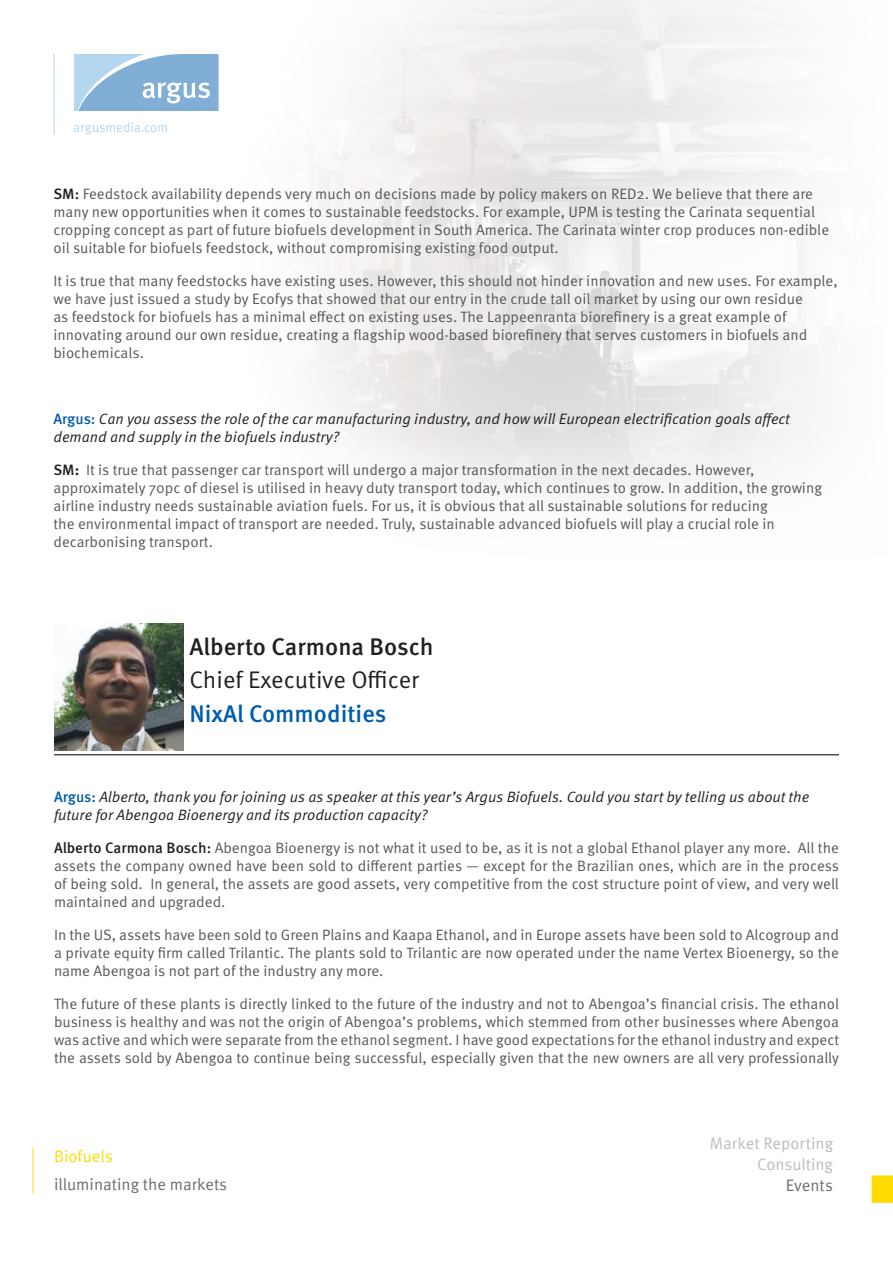
<style>
.page{position:relative;width:893px;height:1263px;background:#fff}
.page>*{position:absolute;margin:0;border:0;box-sizing:border-box;transform-origin:0 0}
.t1{font:24px/33px "Meta Pro Norm";color:#231f20}
.Contact_details{font:16.5px "Meta Pro Norm";color:#6c6d70}
.t2{font:16.5px "Meta Pro Norm";letter-spacing:-.005em;color:#bcbdc0}
.t3{font:16.5px "Meta Pro Norm";letter-spacing:-.005em;color:#ffdc01}
.t4{font:15px/18px "Meta Pro Norm";color:#57585a}
.t5{font:15px/18px "Meta Pro Norm Ita";color:#231f20}
.s1{font-family:"Meta Pro";font-weight:500;color:#231f20}
.s2{font-family:"Meta Pro";font-weight:500;color:#005daa}
.s3{font-family:"Meta Pro";font-weight:700;color:#231f20}
.s4{font-family:"Meta Pro";font-weight:500}
.s5{font-family:"Meta Pro";font-weight:500;color:#015dab}
</style>
<div class="page">
<img style="left:53px;top:0;width:758px;height:699px">
<svg style="left:74px;top:54px;width:145px;height:57px;background:#97bede"></svg>
<svg style="left:74px;top:122px;width:93px;height:12px"></svg>
<hr style="left:54px;top:54px;width:1px;height:80px;background:#6caddf">
<img style="left:54px;top:623px;width:129px;height:128px">
<hr style="left:54px;top:754px;width:785px;height:1px;background:#524a47">
<hr style="left:33px;top:1148px;width:1px;height:45px;background:#ffdc01">
<svg style="left:870px;top:1175px;width:23px;height:29px"></svg>
<p class="t4" style="left:53px;top:184px;width:777px"><span class="s1">SM:</span> Feedstock availability depends very much on decisions made by policy makers on RED2. We believe that there are many new opportunities when it comes to sustainable feedstocks. For example, UPM is testing the Carinata sequential cropping concept as part of future biofuels development in South America. The Carinata winter crop produces non-edible oil suitable for biofuels feedstock, without compromising existing food output.</p>
<p class="t4" style="left:53px;top:271px;width:786px">It is true that many feedstocks have existing uses. However, this should not hinder innovation and new uses. For example, we have just issued a study by Ecofys that showed that our entry in the crude tall oil market by using our own residue<br>as feedstock for biofuels has a minimal effect on existing uses. The Lappeenranta biorefinery is a great example of innovating around our own residue, creating a flagship wood-based biorefinery that serves customers in biofuels and biochemicals.</p>
<p class="t5" style="left:53px;top:409px;width:738px"><span class="s2">Argus:</span> Can you assess the role of the car manufacturing industry, and how will European electrification goals affect demand and supply in the biofuels industry?</p>
<p class="t4" style="left:53px;top:460px;width:770px"><span class="s1">SM</span><span class="s3">:</span> It is true that passenger car transport will undergo a major transformation in the next decades. However, approximately 70pc of diesel is utilised in heavy duty transport today, which continues to grow. In addition, the growing airline industry needs sustainable aviation fuels. For us, it is obvious that all sustainable solutions for reducing<br>the environmental impact of transport are needed. Truly, sustainable advanced biofuels will play a crucial role in decarbonising transport.</p>
<p class="t1" style="left:190px;top:629px;width:246px"><span class="s4">Alberto Carmona Bosch<br></span>Chief Executive Officer<br><span class="s5">NixAl Commodities</span></p>
<p class="t5" style="left:54px;top:787px;width:757px"><span class="s2">Argus:</span> Alberto, thank you for joining us as speaker at this year’s Argus Biofuels. Could you start by telling us about the future for Abengoa Bioenergy and its production capacity?</p>
<p class="t4" style="left:54px;top:838px;width:786px;text-align:justify"><span class="s1">Alberto Carmona Bosch:</span> Abengoa Bioenergy is not what it used to be, as it is not a global Ethanol player any more. All the assets the company owned have been sold to different parties — except for the Brazilian ones, which are in the process of being sold. In general, the assets are good assets, very competitive from the cost structure point of view, and very well maintained and upgraded.</p>
<p class="t4" style="left:54px;top:925px;width:786px;text-align:justify">In the US, assets have been sold to Green Plains and Kaapa Ethanol, and in Europe assets have been sold to Alcogroup and a private equity firm called Trilantic. The plants sold to Trilantic are now operated under the name Vertex Bioenergy, so the name Abengoa is not part of the industry any more.</p>
<p class="t4" style="left:54px;top:994px;width:787px;text-align:justify">The future of these plants is directly linked to the future of the industry and not to Abengoa’s financial crisis. The ethanol business is healthy and was not the origin of Abengoa’s problems, which stemmed from other businesses where Abengoa was active and which were separate from the ethanol segment. I have good expectations for the ethanol industry and expect the assets sold by Abengoa to continue being successful, especially given that the new owners are all very professionally</p>
<p class="t3" style="left:54px;top:1143px;width:60px">Biofuels</p>
<p class="Contact_details" style="left:54px;top:1172px;width:175px">illuminating the markets</p>
<p class="t2" style="left:710px;top:1130px;width:125px">Market Reporting</p>
<p class="t2" style="left:757px;top:1151px;width:77px">Consulting</p>
<p class="Contact_details" style="left:786px;top:1172px;width:49px">Events</p>
</div>
